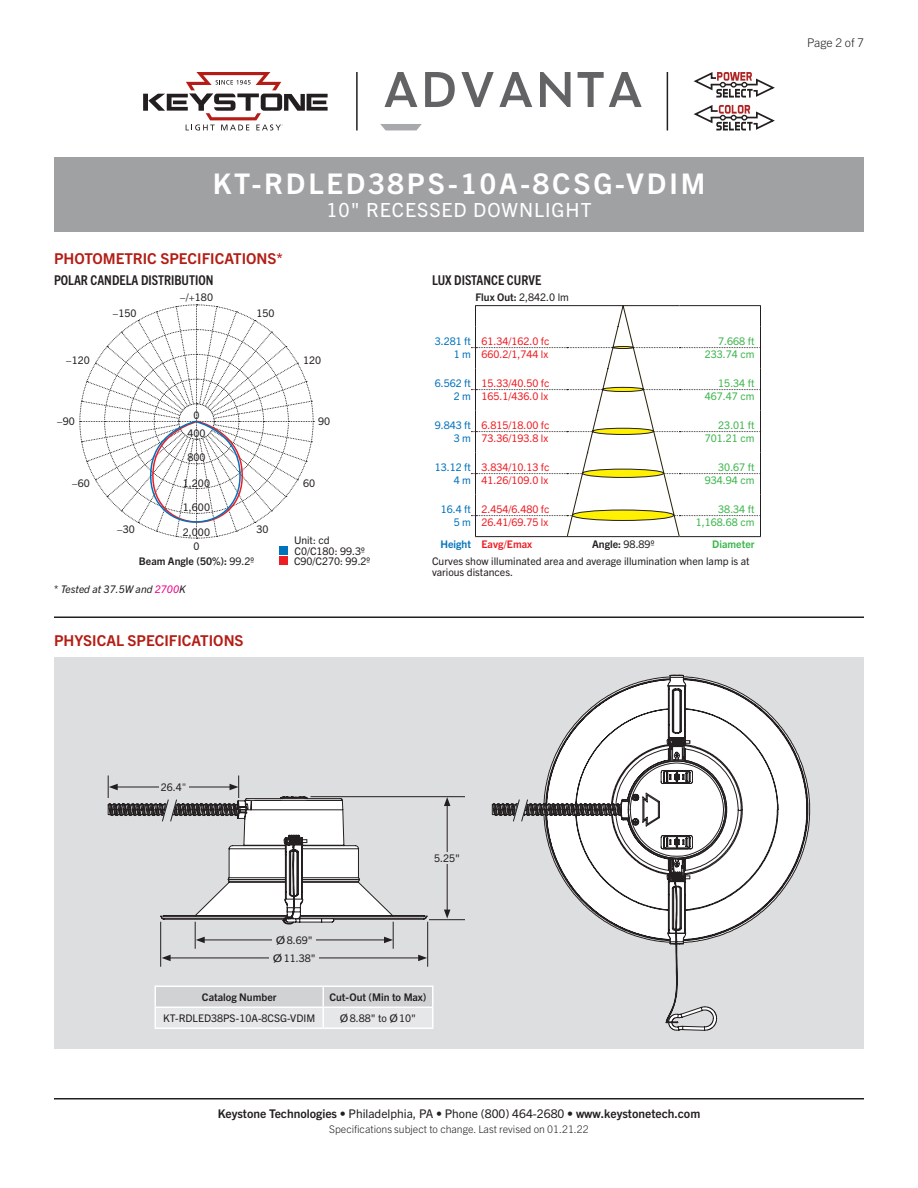
<style>
.page{position:relative;width:918px;height:1188px;background:#fff}
.page>*{position:absolute;margin:0;border:0;box-sizing:border-box;transform-origin:0 0}
.Title_Instruction{font:700 28.5px "Trade Gothic Next LT Pro";letter-spacing:.1em;color:#fff}
.SubTitle{font:19.5px "Trade Gothic Next LT Pro";letter-spacing:.05em;color:#fff}
.Heading_01{font:700 15px "Trade Gothic Next LT Pro";color:#b41d15}
.Heading_02{font:700 condensed 13.5px "Trade Gothic Next LT Pro";color:#231f20}
.t1{font:700 12px "Trade Gothic Next LT Pro";color:#231f20}
.Page{font:300 12px "Trade Gothic Next LT Pro";color:#231f20}
.Art_Callout_Left{font:10.5px/10.5px "Trade Gothic Next LT Pro";color:#231f20}
.Table_Text_Left{font:10.5px "Trade Gothic Next LT Pro";color:#ee1d23}
.Table_Text_Left-2{font:10.5px "Trade Gothic Next LT Pro";color:#3ab54a}
.Rev{font:300 10.5px "Trade Gothic Next LT Pro";color:#231f20}
.Table_Text_Left-3{font:10.5px "Trade Gothic Next LT Pro";color:#0072bc}
.Art_Callout{font:10.5px "Trade Gothic Next LT Pro";color:#231f20}
.Table_Text_Left-4{font:700 10.5px "Trade Gothic Next LT Pro";color:#231f20}
.Table_Header{font:700 10.5px "Trade Gothic Next LT Pro";color:#231f20}
.Table_Text{font:10.5px "Trade Gothic Next LT Pro";color:#231f20}
.Art_Callout_Left-2{font:italic 10.5px "Trade Gothic Next LT Pro";color:#231f20}
.Art_Callout_Right{font:10.5px "Trade Gothic Next LT Pro";color:#231f20}
.Art_Callout-2{font:10.5px "Trade Gothic Next LT Pro";color:#231f20;scale:1.35 1}
.Table_Text-2{font:10.5px "Trade Gothic Next LT Pro";color:#231f20;scale:1.2 1}
.Table_Text_Left-5{font:700 10.5px "Trade Gothic Next LT Pro";color:#ee1d23}
.Table_Text_Left-6{font:700 10.5px "Trade Gothic Next LT Pro";color:#3ab54a}
.Table_Text_Left-7{font:700 10.5px "Trade Gothic Next LT Pro";color:#0072bc}
.s1{font-weight:400}
.s2{font-style:normal}
.s3{color:#ed028c}
.s4{font-weight:700}
.s5{font-weight:300}
</style>
<div class="page">
<hr style="left:54px;top:1098px;width:810px;height:2px;background:#231f20">
<svg style="left:471px;top:305px;width:290px;height:232px"></svg>
<hr style="left:54px;top:616px;width:810px;height:2px;background:#231f20">
<div style="left:279px;top:546px;width:9px;height:9px;background:#0072bc"></div>
<div style="left:279px;top:556px;width:9px;height:10px;background:#ee1d23"></div>
<svg style="left:79px;top:304px;width:235px;height:235px"></svg>
<div style="left:54px;top:158px;width:810px;height:74px;background:#a0a1a3"></div>
<div style="left:54px;top:657px;width:810px;height:391px;background:#dddee0"></div>
<hr style="left:154px;top:1028px;width:169px;height:1px;background:#fff">
<hr style="left:323px;top:1028px;width:111px;height:1px;background:#fff">
<svg style="left:154px;top:986px;width:280px;height:42px"></svg>
<hr style="left:432px;top:1008px;width:2px;height:20px;background:#fff">
<svg style="left:727px;top:686px;width:83px;height:247px"></svg>
<svg style="left:492px;top:675px;width:235px;height:356px"></svg>
<hr style="left:310px;top:796px;width:155px;height:1px;background:#231f20">
<hr style="left:429px;top:919px;width:36px;height:1px;background:#231f20">
<hr style="left:447px;top:804px;width:1px;height:108px;background:#231f20">
<svg style="left:444px;top:797px;width:6px;height:9px"></svg>
<svg style="left:444px;top:910px;width:6px;height:9px"></svg>
<div style="left:431px;top:852px;width:32px;height:12px;background:#dddee0"></div>
<hr style="left:160px;top:922px;width:1px;height:45px;background:#231f20">
<hr style="left:427px;top:922px;width:1px;height:45px;background:#231f20">
<hr style="left:168px;top:958px;width:253px;height:1px;background:#231f20">
<svg style="left:162px;top:955px;width:9px;height:6px"></svg>
<svg style="left:418px;top:955px;width:9px;height:6px"></svg>
<div style="left:270px;top:952px;width:49px;height:12px;background:#dddee0"></div>
<svg style="left:108px;top:776px;width:320px;height:173px"></svg>
<div style="left:159px;top:781px;width:30px;height:12px;background:#dddee0"></div>
<svg style="left:385px;top:72px;width:32px;height:35px"></svg>
<svg style="left:425px;top:72px;width:30px;height:35px"></svg>
<svg style="left:461px;top:72px;width:71px;height:35px"></svg>
<svg style="left:540px;top:72px;width:31px;height:35px"></svg>
<svg style="left:578px;top:72px;width:64px;height:35px"></svg>
<svg style="left:380px;top:124px;width:42px;height:6px"></svg>
<svg style="left:693px;top:105px;width:82px;height:26px"></svg>
<svg style="left:693px;top:72px;width:82px;height:26px"></svg>
<hr style="left:356px;top:72px;width:2px;height:58px;background:#231f20">
<hr style="left:667px;top:72px;width:1px;height:58px;background:#231f20">
<svg style="left:143px;top:72px;width:185px;height:58px"></svg>
<p class="Title_Instruction" style="left:213px;top:164px;width:494px">KT-RDLED38PS-10A-8CSG-VDIM</p>
<p class="SubTitle" style="left:326px;top:197px;width:267px">10" RECESSED DOWNLIGHT</p>
<p class="Heading_01" style="left:54px;top:248px;width:230px">PHOTOMETRIC SPECIFICATIONS*</p>
<p class="Heading_02" style="left:54px;top:271px;width:161px">POLAR CANDELA DISTRIBUTION</p>
<p class="Art_Callout" style="left:180px;top:289px;width:35px">−/+180</p>
<p class="Art_Callout_Right" style="left:66px;top:352px;width:26px">−120</p>
<p class="Art_Callout_Right" style="left:112px;top:306px;width:26px">−150</p>
<p class="Art_Callout_Left" style="left:256px;top:307px;width:20px">150</p>
<p class="Art_Callout_Left" style="left:303px;top:354px;width:20px">120</p>
<p class="Art_Callout" style="left:193px;top:408px;width:8px">0</p>
<p class="Art_Callout_Right" style="left:57px;top:414px;width:20px">−90</p>
<p class="Art_Callout_Left" style="left:318px;top:415px;width:14px">90</p>
<p class="Art_Callout" style="left:187px;top:426px;width:20px">400</p>
<p class="Art_Callout" style="left:187px;top:450px;width:20px">800</p>
<p class="Art_Callout_Right" style="left:72px;top:475px;width:20px">−60</p>
<p class="Art_Callout_Left" style="left:303px;top:477px;width:14px">60</p>
<p class="Art_Callout_Right" style="left:117px;top:522px;width:20px">−30</p>
<p class="Art_Callout" style="left:183px;top:475px;width:29px">1,200</p>
<p class="Art_Callout" style="left:183px;top:499px;width:29px">1,600</p>
<p class="Art_Callout" style="left:183px;top:525px;width:29px">2,000</p>
<p class="Art_Callout_Left" style="left:256px;top:523px;width:14px">30</p>
<p class="Art_Callout_Left" style="left:294px;top:535px;width:37px">Unit: cd</p>
<p class="Art_Callout_Left" style="left:294px;top:545px;width:72px">C0/C180: 99.3º</p>
<p class="Art_Callout_Left" style="left:294px;top:556px;width:78px">C90/C270: 99.2º</p>
<p class="Art_Callout" style="left:193px;top:538px;width:8px">0</p>
<p class="Table_Text_Left-4" style="left:139px;top:554px;width:117px">Beam Angle (50%): <span class="s1">99.2º</span></p>
<p class="Art_Callout_Left-2" style="left:54px;top:582px;width:133px"><span class="s2">*</span> Tested at 37.5W and <span class="s3">2700</span>K</p>
<p class="Heading_01" style="left:54px;top:630px;width:191px">PHYSICAL SPECIFICATIONS</p>
<p class="Heading_02" style="left:432px;top:271px;width:111px">LUX DISTANCE CURVE</p>
<p class="Art_Callout_Left" style="left:476px;top:291px;width:95px"><span class="s4">Flux Out:</span> 2,842.0 lm</p>
<p class="Table_Text_Left-3" style="left:435px;top:334px;width:38px">3.281 ft</p>
<p class="Table_Text_Left" style="left:482px;top:334px;width:70px">61.34/162.0 fc</p>
<p class="Table_Text_Left-2" style="left:718px;top:334px;width:38px">7.668 ft</p>
<p class="Table_Text_Left-3" style="left:454px;top:347px;width:19px">1 m</p>
<p class="Table_Text_Left" style="left:482px;top:347px;width:68px">660.2/1,744 lx</p>
<p class="Table_Text_Left-2" style="left:705px;top:347px;width:51px">233.74 cm</p>
<p class="Table_Text_Left-3" style="left:435px;top:376px;width:38px">6.562 ft</p>
<p class="Table_Text_Left" style="left:482px;top:376px;width:70px">15.33/40.50 fc</p>
<p class="Table_Text_Left-2" style="left:718px;top:376px;width:38px">15.34 ft</p>
<p class="Table_Text_Left-3" style="left:454px;top:389px;width:19px">2 m</p>
<p class="Table_Text_Left" style="left:482px;top:389px;width:68px">165.1/436.0 lx</p>
<p class="Table_Text_Left-2" style="left:705px;top:389px;width:51px">467.47 cm</p>
<p class="Table_Text_Left-3" style="left:435px;top:418px;width:38px">9.843 ft</p>
<p class="Table_Text_Left" style="left:482px;top:418px;width:70px">6.815/18.00 fc</p>
<p class="Table_Text_Left-2" style="left:718px;top:418px;width:38px">23.01 ft</p>
<p class="Table_Text_Left-3" style="left:454px;top:431px;width:19px">3 m</p>
<p class="Table_Text_Left" style="left:482px;top:431px;width:68px">73.36/193.8 lx</p>
<p class="Table_Text_Left-2" style="left:705px;top:431px;width:51px">701.21 cm</p>
<p class="Table_Text_Left-3" style="left:435px;top:460px;width:38px">13.12 ft</p>
<p class="Table_Text_Left" style="left:482px;top:460px;width:70px">3.834/10.13 fc</p>
<p class="Table_Text_Left-2" style="left:718px;top:460px;width:38px">30.67 ft</p>
<p class="Table_Text_Left-3" style="left:454px;top:473px;width:19px">4 m</p>
<p class="Table_Text_Left" style="left:482px;top:473px;width:68px">41.26/109.0 lx</p>
<p class="Table_Text_Left-2" style="left:705px;top:473px;width:51px">934.94 cm</p>
<p class="Table_Text_Left-3" style="left:441px;top:502px;width:32px">16.4 ft</p>
<p class="Table_Text_Left" style="left:482px;top:502px;width:70px">2.454/6.480 fc</p>
<p class="Table_Text_Left-2" style="left:718px;top:502px;width:38px">38.34 ft</p>
<p class="Table_Text_Left-3" style="left:454px;top:515px;width:19px">5 m</p>
<p class="Table_Text_Left" style="left:482px;top:515px;width:68px">26.41/69.75 lx</p>
<p class="Table_Text_Left-2" style="left:696px;top:515px;width:60px">1,168.68 cm</p>
<p class="Table_Text_Left-7" style="left:440px;top:537px;width:32px">Height</p>
<p class="Table_Text_Left-5" style="left:482px;top:537px;width:52px">Eavg/Emax</p>
<p class="Table_Text_Left-4" style="left:592px;top:537px;width:64px">Angle: <span class="s1">98.89º</span></p>
<p class="Table_Text_Left-6" style="left:712px;top:537px;width:44px">Diameter</p>
<p class="Art_Callout_Left" style="left:432px;top:556px;width:319px">Curves show illuminated area and average illumination when lamp is at various distances.</p>
<p class="Page" style="left:807px;top:34px;width:58px">Page 2 of 7</p>
<p class="Art_Callout" style="left:161px;top:779px;width:27px">26.4<span class="s5">"</span></p>
<p class="Art_Callout" style="left:434px;top:850px;width:27px">5.25"</p>
<p class="Art_Callout-2" style="left:276px;top:932px;width:29px">Ø8.69"</p>
<p class="Art_Callout-2" style="left:273px;top:950px;width:33px">Ø11.38"</p>
<p class="Table_Header" style="left:202px;top:990px;width:76px">Catalog Number</p>
<p class="Table_Header" style="left:329px;top:990px;width:99px">Cut-Out (Min to Max)</p>
<p class="Table_Text" style="left:163px;top:1011px;width:154px">KT-RDLED38PS-10A-8CSG-VDIM</p>
<p class="Table_Text-2" style="left:340px;top:1011px;width:65px">Ø8.88" to Ø10"</p>
<p class="t1" style="left:218px;top:1105px;width:484px">Keystone Technologies <span class="s1">• Philadelphia, PA • Phone (800) 464-2680 •</span> www.keystonetech.com</p>
<p class="Rev" style="left:329px;top:1122px;width:261px">Specifications subject to change. Last revised on 01.21.22</p>
</div>
